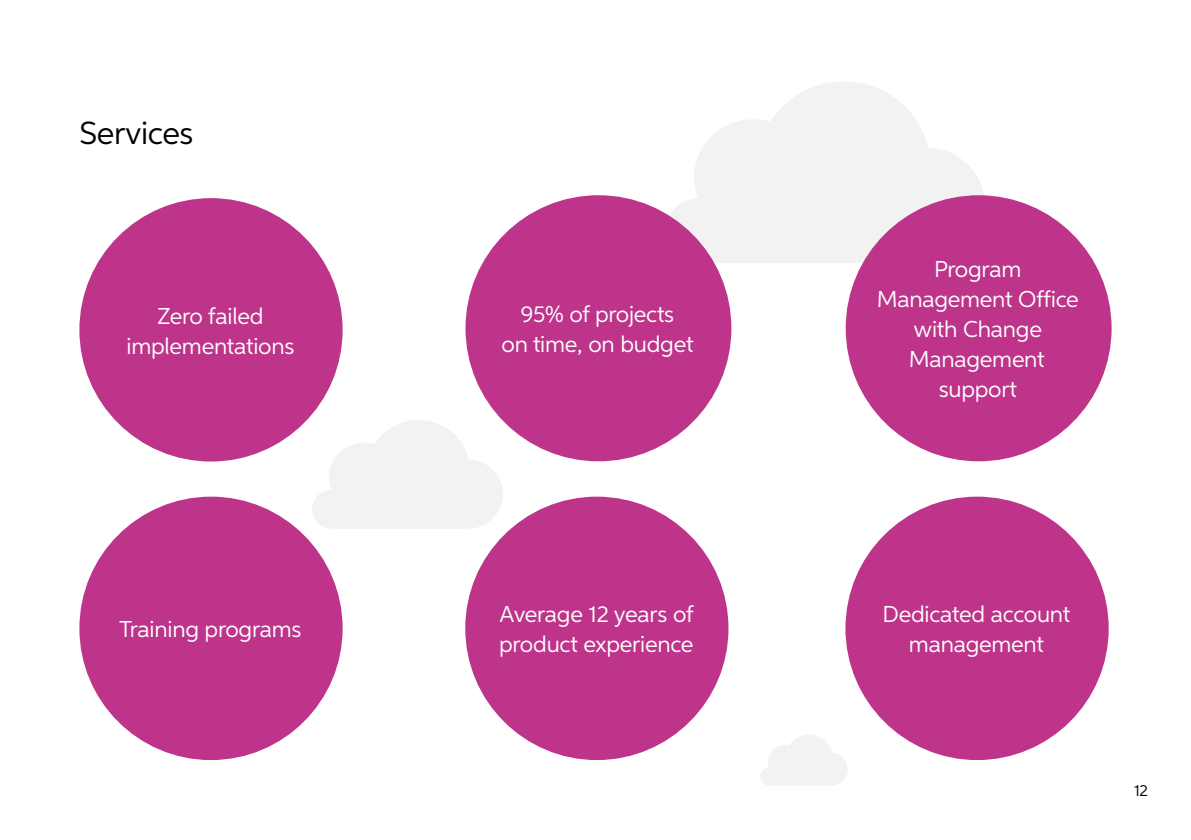
<style>
.page{position:relative;width:1191px;height:840px;background:#fff}
.page>*{position:absolute;margin:0;border:0;box-sizing:border-box;transform-origin:0 0}
.t1{font:32px "Neutro MYOB";letter-spacing:-.01em;color:#000}
.t2{font:23px/30px "Neutro MYOB";letter-spacing:-.01em;color:#fff;text-align:center}
.t3{font:16px "Neutro MYOB";color:#000}
</style>
<div class="page">
<svg style="left:666px;top:82px;width:318px;height:181px;fill:#f2f2f2"></svg>
<svg style="left:312px;top:420px;width:191px;height:108px"></svg>
<svg style="left:761px;top:735px;width:86px;height:50px"></svg>
<div style="left:79px;top:496px;width:263px;height:263px;background:#be348b;border-radius:50%"></div>
<div style="left:79px;top:198px;width:263px;height:263px;background:#be348b;border-radius:50%"></div>
<div style="left:465px;top:496px;width:263px;height:263px;background:#be348b;border-radius:50%"></div>
<div style="left:845px;top:496px;width:263px;height:263px;background:#be348b;border-radius:50%"></div>
<div style="left:465px;top:195px;width:266px;height:266px;background:#be348b;border-radius:50%"></div>
<div style="left:845px;top:195px;width:266px;height:266px;background:#be348b;border-radius:50%"></div>
<h1 class="t1" style="left:79px;top:114px;width:116px">Services</h1>
<p class="t2" style="left:126px;top:300px;width:169px">Zero failed implementations</p>
<p class="t2" style="left:119px;top:613px;width:184px">Training programs</p>
<p class="t2" style="left:501px;top:299px;width:193px">95% of projects<br>on time, on budget</p>
<p class="t2" style="left:876px;top:254px;width:203px">Program<br>Management Office with Change<br>Management support</p>
<p class="t2" style="left:499px;top:598px;width:196px;text-align:left">Average 12 years of product experience</p>
<p class="t2" style="left:882px;top:598px;width:189px">Dedicated account management</p>
<p class="t3" style="left:1134px;top:780px;width:15px">12</p>
</div>
